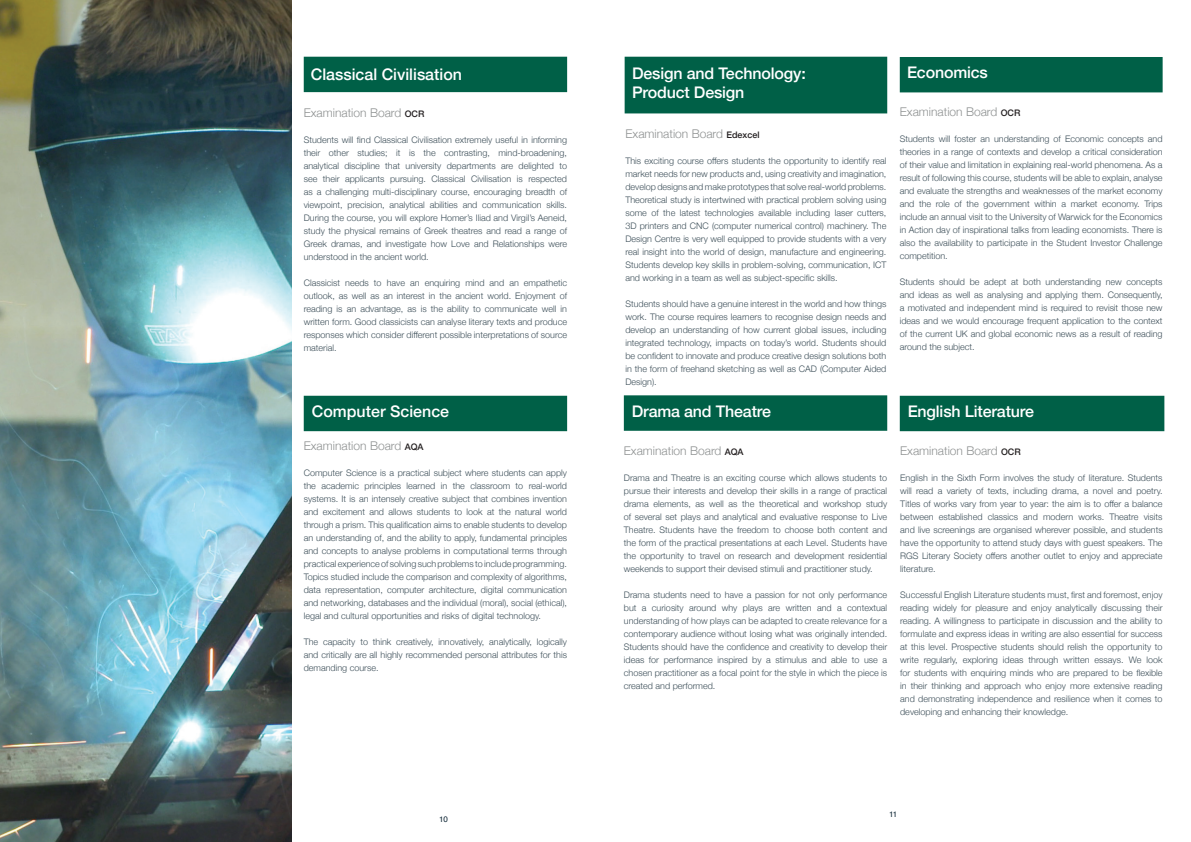
<style>
.page{position:relative;width:1191px;height:842px;background:#fff}
.page>*{position:absolute;margin:0;border:0;box-sizing:border-box;transform-origin:0 0}
.t1{font:500 16px/19.2px "Helvetica Neue";letter-spacing:-.01em;color:#fff}
.t2{font:300 12px "Helvetica Neue";color:#8f9292}
.t3{font:300 9px/13px "Helvetica Neue";color:#3d4f59;text-align:justify}
.t4{font:8px "Helvetica";color:#0b2332}
.s1{font-weight:500;font-size:9px;color:#231f20}
</style>
<div class="page">
<img style="left:0;top:0;width:292px;height:842px">
<div style="left:304px;top:57px;width:263px;height:35px;background:#006047"></div>
<div style="left:304px;top:396px;width:263px;height:35px;background:#006047"></div>
<div style="left:624px;top:57px;width:263px;height:56px;background:#006047"></div>
<div style="left:899px;top:57px;width:263px;height:35px;background:#006047"></div>
<div style="left:624px;top:395px;width:263px;height:36px;background:#006047;border:7px solid #006047"></div>
<div style="left:899px;top:396px;width:265px;height:35px;background:#006047"></div>
<h1 class="t1" style="left:311px;top:63px;width:153px">Classical Civilisation</h1>
<h2 class="t2" style="left:304px;top:103px;width:122px">Examination Board <span class="s1">OCR</span></h2>
<p class="t3" style="left:304px;top:132px;width:265px">Students will find Classical Civilisation extremely useful in informing their other studies; it is the contrasting, mind-broadening, analytical discipline that university departments are delighted to see their applicants pursuing. Classical Civilisation is respected as a challenging multi-disciplinary course, encouraging breadth of viewpoint, precision, analytical abilities and communication skills.<br>During the course, you will explore Homer’s Iliad and Virgil’s Aeneid, study the physical remains of Greek theatres and read a range of Greek dramas, and investigate how Love and Relationships were understood in the ancient world.</p>
<p class="t3" style="left:304px;top:275px;width:265px">Classicist needs to have an enquiring mind and an empathetic outlook, as well as an interest in the ancient world. Enjoyment of reading is an advantage, as is the ability to communicate well in written form. Good classicists can analyse literary texts and produce responses which consider different possible interpretations of source material.</p>
<h1 class="t1" style="left:312px;top:401px;width:139px">Computer Science</h1>
<h2 class="t2" style="left:304px;top:436px;width:121px">Examination Board <span class="s1">AQA</span></h2>
<p class="t3" style="left:304px;top:465px;width:265px">Computer Science is a practical subject where students can apply the academic principles learned in the classroom to real-world systems. It is an intensely creative subject that combines invention and excitement and allows students to look at the natural world through a prism. This qualification aims to enable students to develop an understanding of, and the ability to apply, fundamental principles and concepts to analyse problems in computational terms through practical experience of solving such problems to include programming.<br>Topics studied include the comparison and complexity of algorithms, data representation, computer architecture, digital communication and networking, databases and the individual (moral), social (ethical), legal and cultural opportunities and risks of digital technology.</p>
<p class="t3" style="left:304px;top:634px;width:265px">The capacity to think creatively, innovatively, analytically, logically and critically are all highly recommended personal attributes for this demanding course.</p>
<p class="t4" style="left:439px;top:813px;width:10px">10</p>
<h1 class="t1" style="left:632px;top:63px;width:175px">Design and Technology:<br>Product Design</h1>
<h2 class="t2" style="left:625px;top:124px;width:136px">Examination Board <span class="s1">Edexcel</span></h2>
<p class="t3" style="left:625px;top:154px;width:262px">This exciting course offers students the opportunity to identify real market needs for new products and, using creativity and imagination, develop designs and make prototypes that solve real-world problems.<br>Theoretical study is intertwined with practical problem solving using some of the latest technologies available including laser cutters, 3D printers and CNC (computer numerical control) machinery. The Design Centre is very well equipped to provide students with a very real insight into the world of design, manufacture and engineering.<br>Students develop key skills in problem-solving, communication, ICT and working in a team as well as subject-specific skills.</p>
<p class="t3" style="left:625px;top:297px;width:262px">Students should have a genuine interest in the world and how things work. The course requires learners to recognise design needs and develop an understanding of how current global issues, including integrated technology, impacts on today’s world. Students should be confident to innovate and produce creative design solutions both in the form of freehand sketching as well as CAD (Computer Aided Design).</p>
<h1 class="t1" style="left:632px;top:401px;width:141px">Drama and Theatre</h1>
<h2 class="t2" style="left:624px;top:441px;width:121px">Examination Board <span class="s1">AQA</span></h2>
<p class="t3" style="left:624px;top:471px;width:265px">Drama and Theatre is an exciting course which allows students to pursue their interests and develop their skills in a range of practical drama elements, as well as the theoretical and workshop study of several set plays and analytical and evaluative response to Live Theatre. Students have the freedom to choose both content and the form of the practical presentations at each Level. Students have the opportunity to travel on research and development residential weekends to support their devised stimuli and practitioner study.</p>
<p class="t3" style="left:624px;top:588px;width:265px">Drama students need to have a passion for not only performance but a curiosity around why plays are written and a contextual understanding of how plays can be adapted to create relevance for a contemporary audience without losing what was originally intended.<br>Students should have the confidence and creativity to develop their ideas for performance inspired by a stimulus and able to use a chosen practitioner as a focal point for the style in which the piece is created and performed.</p>
<h1 class="t1" style="left:907px;top:62px;width:82px">Economics</h1>
<h2 class="t2" style="left:899px;top:102px;width:122px">Examination Board <span class="s1">OCR</span></h2>
<p class="t3" style="left:899px;top:132px;width:264px">Students will foster an understanding of Economic concepts and theories in a range of contexts and develop a critical consideration of their value and limitation in explaining real-world phenomena. As a result of following this course, students will be able to explain, analyse and evaluate the strengths and weaknesses of the market economy and the role of the government within a market economy. Trips include an annual visit to the University of Warwick for the Economics in Action day of inspirational talks from leading economists. There is also the availability to participate in the Student Investor Challenge competition.</p>
<p class="t3" style="left:899px;top:275px;width:264px">Students should be adept at both understanding new concepts and ideas as well as analysing and applying them. Consequently, a motivated and independent mind is required to revisit those new ideas and we would encourage frequent application to the context of the current UK and global economic news as a result of reading around the subject.</p>
<h1 class="t1" style="left:907px;top:401px;width:128px">English Literature</h1>
<h2 class="t2" style="left:900px;top:441px;width:122px">Examination Board <span class="s1">OCR</span></h2>
<p class="t3" style="left:900px;top:470px;width:264px">English in the Sixth Form involves the study of literature. Students will read a variety of texts, including drama, a novel and poetry.<br>Titles of works vary from year to year: the aim is to offer a balance between established classics and modern works. Theatre visits and live screenings are organised wherever possible, and students have the opportunity to attend study days with guest speakers. The RGS Literary Society offers another outlet to enjoy and appreciate literature.</p>
<p class="t3" style="left:900px;top:587px;width:264px">Successful English Literature students must, first and foremost, enjoy reading widely for pleasure and enjoy analytically discussing their reading. A willingness to participate in discussion and the ability to formulate and express ideas in writing are also essential for success at this level. Prospective students should relish the opportunity to write regularly, exploring ideas through written essays. We look for students with enquiring minds who are prepared to be flexible in their thinking and approach who enjoy more extensive reading and demonstrating independence and resilience when it comes to developing and enhancing their knowledge.</p>
<p class="t4" style="left:889px;top:807px;width:10px">11</p>
</div>
